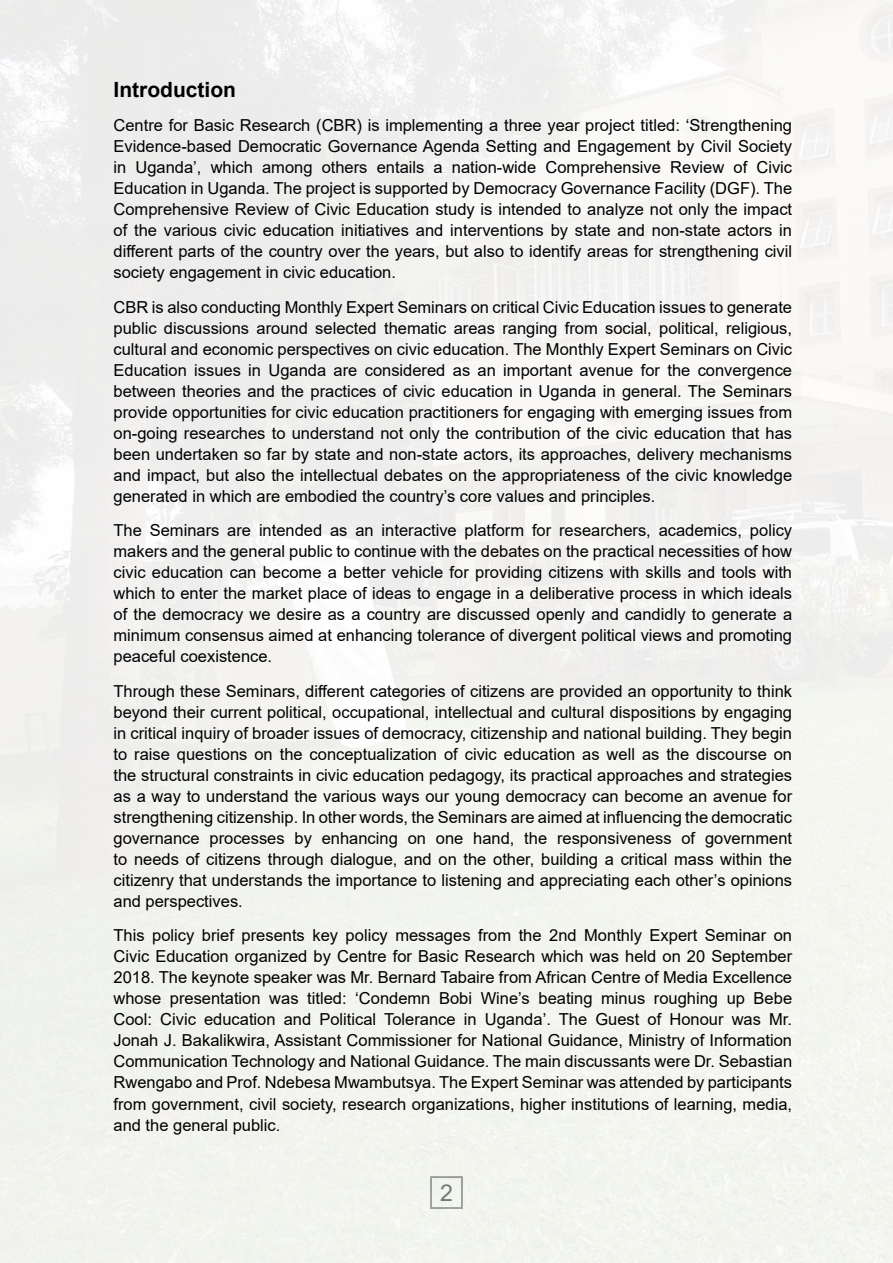
<style>
.page{position:relative;width:893px;height:1263px;background:#fff}
.page>*{position:absolute;margin:0;border:0;box-sizing:border-box;transform-origin:0 0}
.t1{font:23.25px "Arial";color:#77787b}
.t2{font:700 21px "Arial";color:#000}
.t3{font:16.5px/21px "Arial";color:#000;text-align:justify}
</style>
<div class="page">
<p class="t2" style="left:114px;top:74px;width:124px">Introduction</p>
<p class="t3" style="left:114px;top:115px;width:680px">Centre for Basic Research (CBR) is implementing a three year project titled: ‘Strengthening Evidence-based Democratic Governance Agenda Setting and Engagement by Civil Society in Uganda’, which among others entails a nation-wide Comprehensive Review of Civic Education in Uganda. The project is supported by Democracy Governance Facility (DGF). The Comprehensive Review of Civic Education study is intended to analyze not only the impact of the various civic education initiatives and interventions by state and non-state actors in different parts of the country over the years, but also to identify areas for strengthening civil society engagement in civic education.</p>
<p class="t3" style="left:114px;top:296px;width:680px">CBR is also conducting Monthly Expert Seminars on critical Civic Education issues to generate public discussions around selected thematic areas ranging from social, political, religious, cultural and economic perspectives on civic education. The Monthly Expert Seminars on Civic Education issues in Uganda are considered as an important avenue for the convergence between theories and the practices of civic education in Uganda in general. The Seminars provide opportunities for civic education practitioners for engaging with emerging issues from on-going researches to understand not only the contribution of the civic education that has been undertaken so far by state and non-state actors, its approaches, delivery mechanisms and impact, but also the intellectual debates on the appropriateness of the civic knowledge generated in which are embodied the country’s core values and principles.</p>
<p class="t3" style="left:114px;top:520px;width:680px">The Seminars are intended as an interactive platform for researchers, academics, policy makers and the general public to continue with the debates on the practical necessities of how civic education can become a better vehicle for providing citizens with skills and tools with which to enter the market place of ideas to engage in a deliberative process in which ideals of the democracy we desire as a country are discussed openly and candidly to generate a minimum consensus aimed at enhancing tolerance of divergent political views and promoting peaceful coexistence.</p>
<p class="t3" style="left:114px;top:680px;width:680px">Through these Seminars, different categories of citizens are provided an opportunity to think beyond their current political, occupational, intellectual and cultural dispositions by engaging in critical inquiry of broader issues of democracy, citizenship and national building. They begin to raise questions on the conceptualization of civic education as well as the discourse on the structural constraints in civic education pedagogy, its practical approaches and strategies as a way to understand the various ways our young democracy can become an avenue for strengthening citizenship. In other words, the Seminars are aimed at influencing the democratic governance processes by enhancing on one hand, the responsiveness of government to needs of citizens through dialogue, and on the other, building a critical mass within the citizenry that understands the importance to listening and appreciating each other’s opinions and perspectives.</p>
<p class="t3" style="left:114px;top:925px;width:680px">This policy brief presents key policy messages from the 2nd Monthly Expert Seminar on Civic Education organized by Centre for Basic Research which was held on 20 September 2018. The keynote speaker was Mr. Bernard Tabaire from African Centre of Media Excellence whose presentation was titled: ‘Condemn Bobi Wine’s beating minus roughing up Bebe Cool: Civic education and Political Tolerance in Uganda’. The Guest of Honour was Mr.<br>Jonah J. Bakalikwira, Assistant Commissioner for National Guidance, Ministry of Information Communication Technology and National Guidance. The main discussants were Dr. Sebastian Rwengabo and Prof. Ndebesa Mwambutsya. The Expert Seminar was attended by participants from government, civil society, research organizations, higher institutions of learning, media, and the general public.</p>
<h1 class="t1" style="left:440px;top:1177px;width:14px">2</h1>
</div>
